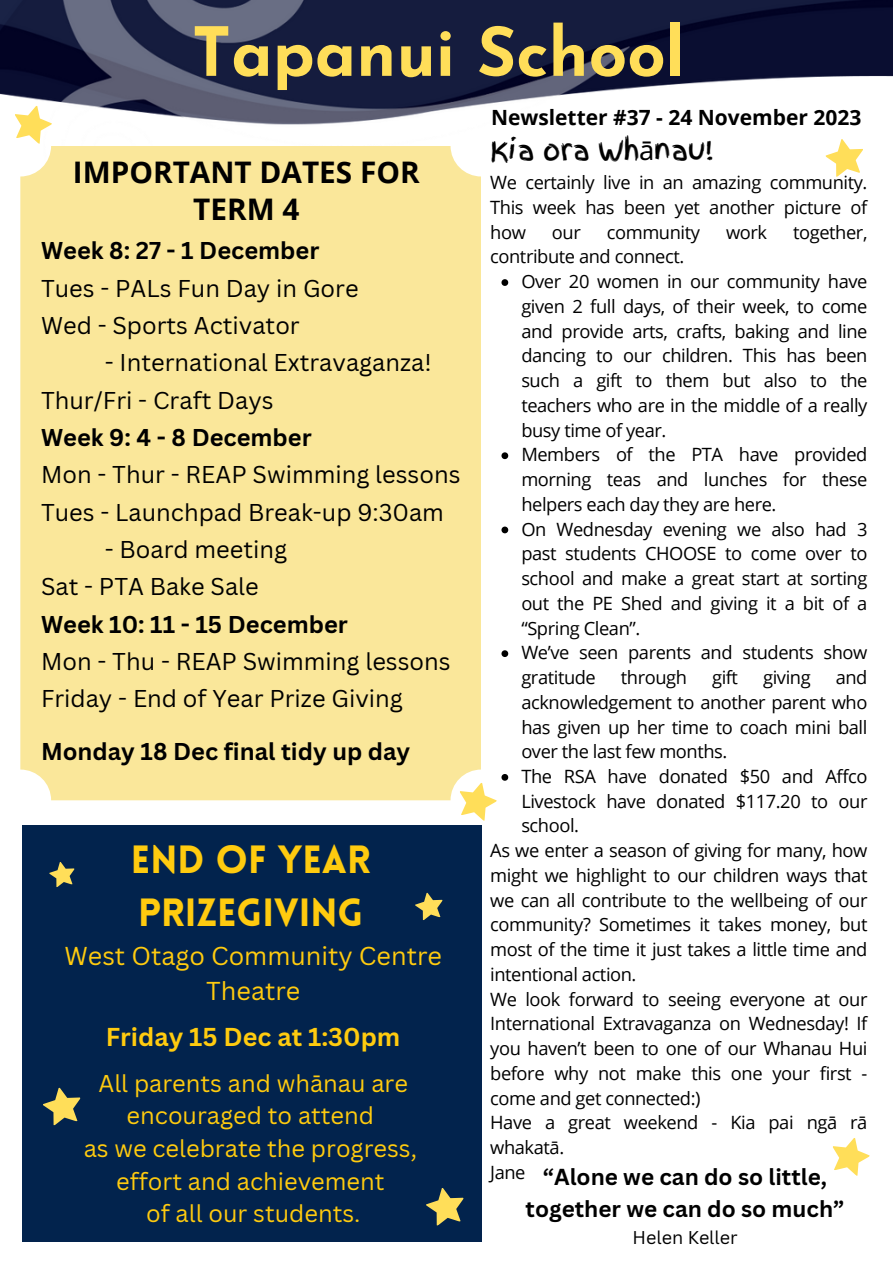
<style>
.page{position:relative;width:893px;height:1264px;background:#fff}
.page>*{position:absolute;margin:0;border:0;box-sizing:border-box;transform-origin:0 0}
.t1{font:700 67.5px "Josefin Sans";color:#ffde59}
.t2{font:900 38.55px/52.8px "Lovelo";color:#ffcb0f}
.t3{font:700 29.7px/37.3px "Open Sans";color:#000;text-align:center}
.t4{font:27.3px "Finger Paint";letter-spacing:-.025em;color:#000}
.t5{font:25.2px/34.8px "Canva Sans";color:#ffcb0f;text-align:center}
.t6{font:700 25.2px "Canva Sans";color:#ffcb0f}
.t7{font:23.7px "Canva Sans";color:#000}
.t8{font:23.7px/32.5px "Canva Sans";color:#ffcb0f;text-align:center}
.t9{font:700 23.7px "Canva Sans";color:#000}
.t10{font:700 22.5px/32.5px "Canva Sans";color:#000;text-align:center}
.t11{font:700 21px "Open Sans";color:#000}
.t12{font:18.3px/24.8px "Open Sans";letter-spacing:-.025em;color:#000;text-align:justify}
.t13{font:18px "Canva Sans";color:#000}
.s1{font-family:"Noto Sans"}
</style>
<div class="page">
<img style="left:0;top:0;width:892px;height:125px">
<div style="left:22px;top:825px;width:459px;height:416px;background:#02234d"></div>
<svg style="left:426px;top:1188px;width:38px;height:37px"></svg>
<svg style="left:43px;top:1087px;width:38px;height:38px"></svg>
<svg style="left:501px;top:279px;width:7px;height:7px"></svg>
<svg style="left:501px;top:452px;width:7px;height:7px"></svg>
<svg style="left:501px;top:526px;width:7px;height:7px"></svg>
<svg style="left:501px;top:650px;width:7px;height:7px"></svg>
<svg style="left:461px;top:774px;width:47px;height:47px"></svg>
<div style="left:20px;top:146px;width:461px;height:654px;background:#fae79a;border-radius:31px"></div>
<svg style="left:415px;top:892px;width:28px;height:28px"></svg>
<svg style="left:49px;top:862px;width:26px;height:25px"></svg>
<svg style="left:825px;top:139px;width:38px;height:38px"></svg>
<svg style="left:833px;top:1138px;width:36px;height:37px"></svg>
<svg style="left:15px;top:105px;width:37px;height:39px"></svg>
<p class="t1" style="left:192px;top:25px;width:494px">Tapanui School</p>
<p class="t3" style="left:73px;top:153px;width:348px">IMPORTANT DATES FOR<br>TERM 4</p>
<p class="t9" style="left:41px;top:234px;width:280px">Week 8: 27 - 1 December</p>
<p class="t7" style="left:41px;top:271px;width:319px">Tues - PALs Fun Day in Gore</p>
<p class="t7" style="left:41px;top:309px;width:260px">Wed - Sports Activator</p>
<p class="t7" style="left:105px;top:346px;width:328px">- International Extravaganza!</p>
<p class="t7" style="left:41px;top:383px;width:234px">Thur/Fri - Craft Days</p>
<p class="t9" style="left:41px;top:420px;width:272px">Week 9: 4 - 8 December</p>
<p class="t7" style="left:41px;top:458px;width:421px">Mon - Thur - REAP Swimming lessons</p>
<p class="t7" style="left:41px;top:495px;width:404px">Tues - Launchpad Break-up 9:30am</p>
<p class="t7" style="left:105px;top:532px;width:184px">- Board meeting</p>
<p class="t7" style="left:41px;top:570px;width:219px">Sat - PTA Bake Sale</p>
<p class="t9" style="left:41px;top:607px;width:308px">Week 10: 11 - 15 December</p>
<p class="t7" style="left:41px;top:644px;width:411px">Mon - Thu - REAP Swimming lessons</p>
<p class="t7" style="left:41px;top:682px;width:363px">Friday - End of Year Prize Giving</p>
<p class="t9" style="left:41px;top:734px;width:371px">Monday 18 Dec final tidy up day</p>
<p class="t2" style="left:131px;top:837px;width:241px">END OF YEAR<br>PRIZEGIVING</p>
<p class="t5" style="left:64px;top:937px;width:379px">West Otago Community Centre<br>Theatre</p>
<p class="t6" style="left:106px;top:1019px;width:296px">Friday 15 Dec at 1:30pm</p>
<p class="t8" style="left:98px;top:1066px;width:311px">All parents and whānau are encouraged to attend</p>
<p class="t8" style="left:84px;top:1131px;width:335px">as we celebrate the progress,</p>
<p class="t8" style="left:116px;top:1163px;width:270px">effort and achievement</p>
<p class="t8" style="left:146px;top:1196px;width:216px">of all our students.</p>
<p class="t11" style="left:491px;top:102px;width:372px">Newsletter #37 - 24 November 2023</p>
<p class="t4" style="left:490px;top:130px;width:225px">Kia ora Wh<span class="s1">ā</span>nau!</p>
<p class="t12" style="left:490px;top:170px;width:378px">We certainly live in an amazing community.<br>This week has been yet another picture of how</p>
<p class="t12" style="left:552px;top:219px;width:30px">our</p>
<p class="t12" style="left:606px;top:219px;width:95px">community</p>
<p class="t12" style="left:726px;top:219px;width:43px">work</p>
<p class="t12" style="left:793px;top:219px;width:76px">together,</p>
<p class="t12" style="left:490px;top:244px;width:195px">contribute and connect.</p>
<p class="t12" style="left:521px;top:269px;width:347px">Over 20 women in our community have given 2 full days, of their week, to come and provide arts, crafts, baking and line dancing to our children. This has been such a gift to them but also to the teachers who are in the middle of a really busy time of year.</p>
<p class="t12" style="left:521px;top:442px;width:347px">Members of the PTA have provided morning teas and lunches for these helpers each day they are here.</p>
<p class="t12" style="left:521px;top:516px;width:347px">On Wednesday evening we also had 3 past students CHOOSE to come over to school and make a great start at sorting out the PE Shed and giving it a bit of a “Spring Clean”.</p>
<p class="t12" style="left:521px;top:639px;width:347px">We’ve seen parents and students show gratitude</p>
<p class="t12" style="left:621px;top:664px;width:68px">through</p>
<p class="t12" style="left:712px;top:664px;width:28px">gift</p>
<p class="t12" style="left:763px;top:664px;width:49px">giving</p>
<p class="t12" style="left:521px;top:664px;width:347px;text-indent:314px">and acknowledgement to another parent who has given up her time to coach mini ball over the last few months.</p>
<p class="t12" style="left:521px;top:763px;width:347px">The RSA have donated $50 and Affco Livestock have donated $117.20 to our school.</p>
<p class="t12" style="left:490px;top:837px;width:379px">As we enter a season of giving for many, how might we highlight to our children ways that we can all contribute to the wellbeing of our community? Sometimes it takes money, but most of the time it just takes a little time and intentional action.</p>
<p class="t12" style="left:490px;top:986px;width:378px">We look forward to seeing everyone at our International Extravaganza on Wednesday! If you haven’t been to one of our Whanau Hui before why not make this one your first - come and get connected:)</p>
<p class="t12" style="left:490px;top:1109px;width:379px">Have a great weekend - Kia pai ngā rā whakatā.</p>
<p class="t12" style="left:490px;top:1159px;width:37px">Jane</p>
<p class="t10" style="left:525px;top:1159px;width:320px">“Alone we can do so little, together we can do so much”</p>
<p class="t13" style="left:632px;top:1224px;width:106px">Helen Keller</p>
</div>
